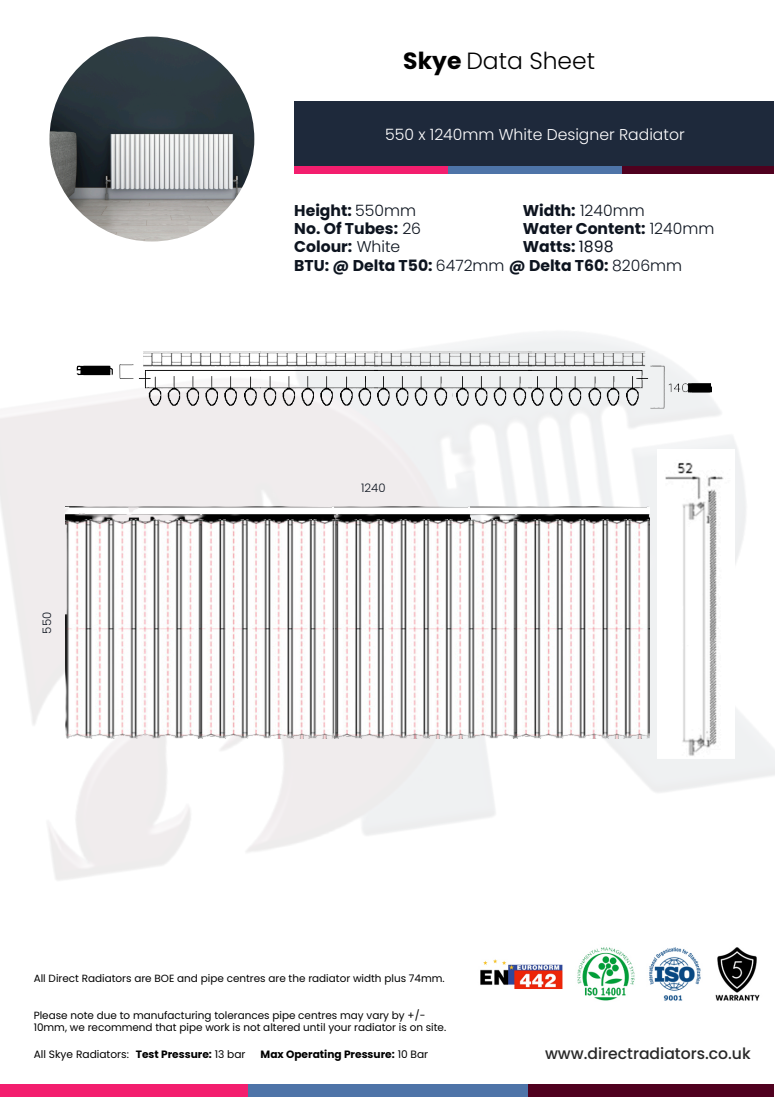
<style>
.page{position:relative;width:775px;height:1097px;background:#fff}
.page>*{position:absolute;margin:0;border:0;box-sizing:border-box;transform-origin:0 0}
.t1{font:300 23.44px "Poppins";color:#000}
.t2{font:700 15.62px/18.2px "Poppins";color:#0d141f}
.t3{font:300 15.62px "Poppins";color:#fffeff}
.t4{font:500 15.62px "Poppins";color:#282828}
.t5{font:300 11.69px "Poppins";color:#0d141f}
.t6{font:10.62px "Poppins";color:#000}
.t7{font:700 10.62px "Poppins";color:#000}
.t8{font:10.44px/12.2px "Poppins";color:#000}
.s1{font-weight:700}
.s2{font-weight:300}
.s3{font-weight:400}
</style>
<div class="page">
<div style="left:294px;top:101px;width:480px;height:66px;background:#1e293b"></div>
<div style="left:294px;top:166px;width:154px;height:8px;background:#f31e6e"></div>
<div style="left:621px;top:166px;width:153px;height:8px;background:#50011f"></div>
<div style="left:448px;top:166px;width:173px;height:8px;background:#4e74a8"></div>
<img style="left:0;top:332px;width:775px;height:549px">
<div style="left:0;top:1084px;width:248px;height:12px;background:#f31e6e"></div>
<div style="left:527px;top:1084px;width:247px;height:12px;background:#50011f"></div>
<div style="left:248px;top:1084px;width:279px;height:12px;background:#4e74a8"></div>
<img style="left:480px;top:947px;width:280px;height:54px">
<img style="left:49px;top:37px;width:205px;height:204px;border-radius:50%">
<img style="left:63px;top:342px;width:311px;height:81px">
<img style="left:657px;top:449px;width:77px;height:318px">
<img style="left:62px;top:507px;width:587px;height:231px">
<img style="left:532px;top:342px;width:180px;height:81px">
<img style="left:374px;top:342px;width:158px;height:81px">
<p class="t1" style="left:403px;top:45px;width:193px"><span class="s1">Skye</span> Data Sheet</p>
<p class="t3" style="left:385px;top:123px;width:301px">550 x 1240mm White Designer Radiator</p>
<p class="t2" style="left:523px;top:201px;width:193px">Width: <span class="s2">1240mm<br></span>Water Content: <span class="s2">1240mm<br></span>Watts: <span class="s3">1898</span></p>
<p class="t2" style="left:294px;top:201px;width:389px">Height: <span class="s2">550mm<br></span>No. Of Tubes: <span class="s2">26<br></span>Colour: <span class="s2">White<br></span>BTU: @ Delta T50: <span class="s2">6472mm</span> @ Delta T60: <span class="s2">8206mm</span></p>
<p class="t5" style="left:39px;top:633px;width:23px;rotate:-90deg">550</p>
<h4 class="t5" style="left:361px;top:479px;width:26px">1240</h4>
<h1 class="t8" style="left:34px;top:972px;width:413px">All Direct Radiators are BOE and pipe centres are the radiator width plus 74mm.</h1>
<p class="t8" style="left:34px;top:1009px;width:414px">Please note due to manufacturing tolerances pipe centres may vary by +/-<br>10mm, we recommend that pipe work is not altered until your radiator is on site.</p>
<p class="t6" style="left:34px;top:1047px;width:213px">All Skye Radiators: <span class="s1">Test Pressure:</span> 13 bar</p>
<p class="t7" style="left:261px;top:1047px;width:169px">Max Operating Pressure: <span class="s3">10 Bar</span></p>
<p class="t4" style="left:545px;top:1042px;width:207px">www.directradiators.co.uk</p>
</div>
